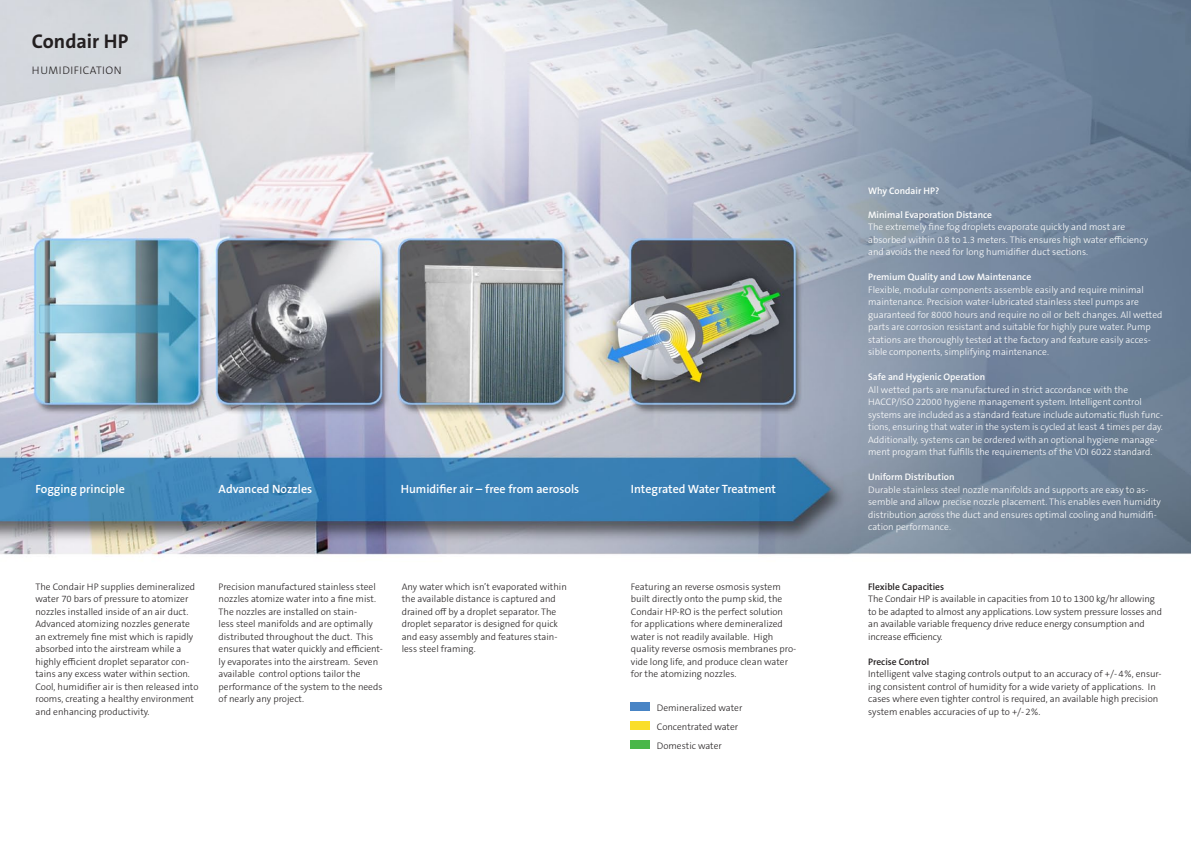
<style>
.page{position:relative;width:1191px;height:842px;background:#fff}
.page>*{position:absolute;margin:0;border:0;box-sizing:border-box;transform-origin:0 0}
.t1{font:700 20px "The Sans B W7";color:#231f20}
.t2{font:600 12px "The Sans B W6";color:#fff}
.t3{font:300 11px "The Sans B W3";letter-spacing:.045em;color:#231f20}
.t4{font:300 9.5px/12.5px "The Sans B W3";color:#231f20}
.t5{font:300 9.5px/12.5px "The Sans B W3";color:#fff}
.t6{font:600 9.5px "The Sans B W6";color:#fff}
.t7{font:600 9.5px "The Sans B W6";color:#231f20}
</style>
<div class="page">
<img style="left:0;top:0;width:1191px;height:749px">
<div style="left:631px;top:702px;width:19px;height:9px;background:#4884c5"></div>
<div style="left:631px;top:721px;width:19px;height:9px;background:#fade29"></div>
<div style="left:631px;top:741px;width:19px;height:8px;background:#49b748"></div>
<h1 class="t1" style="left:32px;top:29px;width:98px">Condair HP</h1>
<p class="t3" style="left:32px;top:64px;width:78px">HUMIDI FICATION</p>
<p class="t2" style="left:35px;top:482px;width:91px">Fogging principle</p>
<p class="t2" style="left:219px;top:482px;width:95px">Advanced Nozzles</p>
<p class="t2" style="left:401px;top:482px;width:180px">Humidifier air – free from aerosols</p>
<p class="t2" style="left:631px;top:482px;width:147px">Integrated Water Treatment</p>
<p class="t4" style="left:402px;top:580px;width:167px">Any water which isn’t evaporated within the available distance is captured and drained off by a droplet separator. The droplet separator is designed for quick and easy assembly and features stain&shy;less steel framing.</p>
<p class="t4" style="left:35px;top:580px;width:165px">The Condair HP supplies demineralized water 70 bars of pressure to atomizer nozzles installed inside of an air duct.<br>Advanced atomizing nozzles generate an extremely fine mist which is rapidly absorbed into the airstream while a highly efficient droplet separator con&shy;tains any excess water within section.<br>Cool, humidifier air is then released into rooms, creating a healthy environment and enhancing productivity.</p>
<p class="t4" style="left:219px;top:580px;width:166px">Precision manufactured stainless steel nozzles atomize water into a fine mist.<br>The nozzles are installed on stain-<br>less steel manifolds and are optimally distributed throughout the duct. This ensures that water quickly and efficient&shy;ly evaporates into the airstream. Seven available control options tailor the performance of the system to the needs of nearly any project.</p>
<p class="t4" style="left:631px;top:580px;width:167px">Featuring an reverse osmosis system built directly onto the pump skid, the Condair HP-RO is the perfect solution for applications where demineralized water is not readily available. High quality reverse osmosis membranes pro&shy;vide long life, and produce clean water for the atomizing nozzles.</p>
<p class="t4" style="left:657px;top:698px;width:87px;line-height:19px">Demineralized water<br>Concentrated water<br>Domestic water</p>
<p class="t6" style="left:868px;top:185px;width:73px">Why Condair HP?</p>
<p class="t6" style="left:868px;top:208px;width:125px">Minimal Evaporation Distance</p>
<p class="t5" style="left:868px;top:221px;width:281px">The extremely fine fog droplets evaporate quickly and most are absorbed within 0.8 to 1.3 meters. This ensures high water efficiency and avoids the need for long humidifier duct sections.</p>
<p class="t6" style="left:868px;top:271px;width:165px">Premium Quality and Low Maintenance</p>
<p class="t5" style="left:868px;top:283px;width:296px">Flexible, modular components assemble easily and require minimal maintenance. Precision water-lubricated stainless steel pumps are guaranteed for 8000 hours and require no oil or belt changes. All wetted parts are corrosion resistant and suitable for highly pure water. Pump stations are thoroughly tested at the factory and feature easily acces&shy;sible components, simplifying maintenance.</p>
<p class="t6" style="left:868px;top:371px;width:118px">Safe and Hygienic Operation</p>
<p class="t5" style="left:868px;top:383px;width:296px">All wetted parts are manufactured in strict accordance with the<br>HACCP/I SO 22000 hygiene management system. I ntelligent control systems are included as a standard feature include automatic flush func&shy;tions, ensuring that water in the system is cycled at least 4 times per day.<br>Additionally, systems can be ordered with an optional hygiene manage&shy;ment program that fulfills the requirements of the VDI 6022 standard.</p>
<p class="t6" style="left:868px;top:471px;width:88px">Uniform Distribution</p>
<p class="t5" style="left:868px;top:483px;width:294px">Durable stainless steel nozzle manifolds and supports are easy to as&shy;semble and allow precise nozzle placement. This enables even humidity distribution across the duct and ensures optimal cooling and humidifi&shy;cation performance.</p>
<p class="t7" style="left:868px;top:580px;width:77px">Flexible Capacities</p>
<p class="t4" style="left:868px;top:593px;width:295px">The Condair HP is available in capacities from 10 to 1300 kg/hr allowing to be adapted to almost any applications. Low system pressure losses and an available variable frequency drive reduce energy consumption and increase efficiency.</p>
<p class="t7" style="left:868px;top:655px;width:62px">Precise Control</p>
<p class="t4" style="left:868px;top:668px;width:295px">I ntelligent valve staging controls output to an accuracy of +/- 4%, ensur&shy;ing consistent control of humidity for a wide variety of applications. I n cases where even tighter control is required, an available high precision system enables accuracies of up to +/- 2%.</p>
</div>
